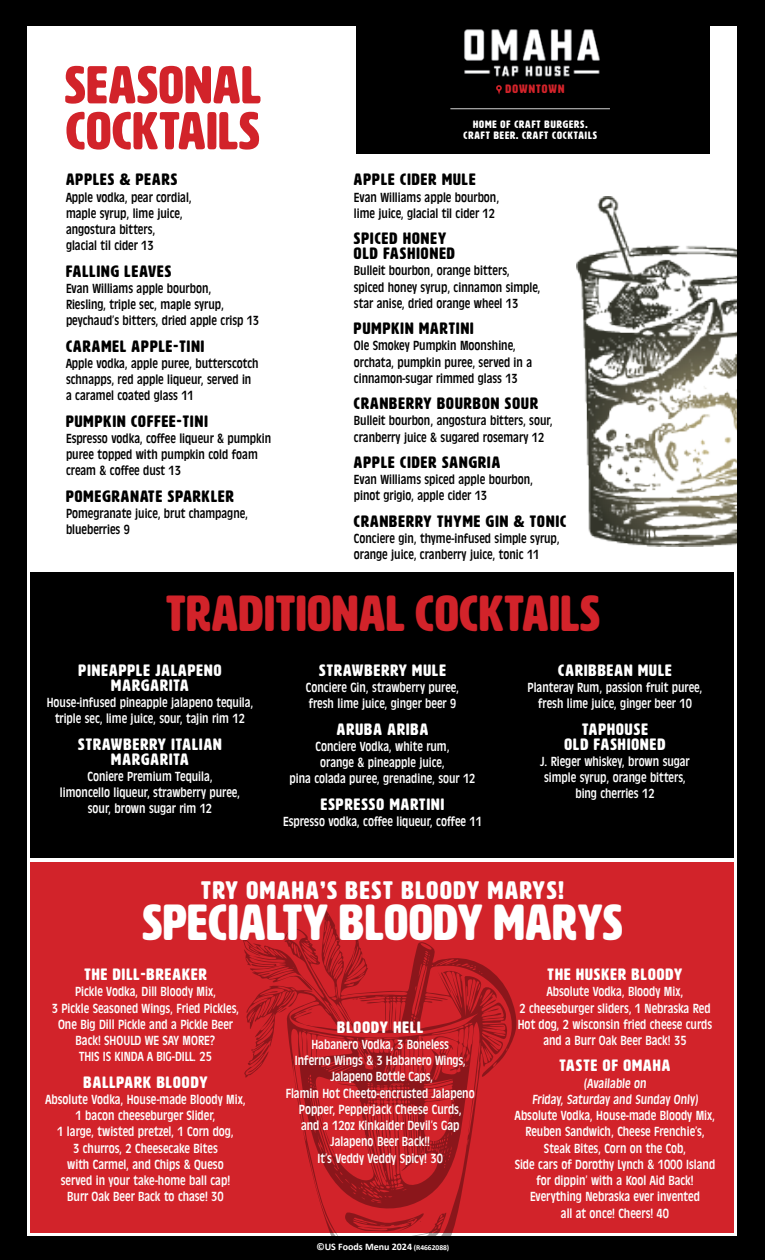
<style>
.page{position:relative;width:765px;height:1260px;background:#000}
.page>*{position:absolute;margin:0;border:0;box-sizing:border-box;transform-origin:0 0}
.t1{font:52.5px/46px "HWT Artz";letter-spacing:.02em;color:#d2232a}
.t2{font:50px "HWT Artz";letter-spacing:.02em;color:#d2232a}
.t3{font:50px "HWT Artz";letter-spacing:.02em;color:#fff}
.t4{font:25px "HWT Artz";letter-spacing:.07em;color:#fff}
.t5{font:16.25px/15px "HWT Artz";letter-spacing:.07em;color:#000}
.t6{font:16.25px/15px "HWT Artz";letter-spacing:.07em;color:#fff;text-align:center}
.t7{font:13.75px "Antique Oli Con";color:#fff}
.t8{font:13.75px "Antique Oli Con";color:#000}
.t9{font:12px "HWT Artz";letter-spacing:.09em;color:#d2232a}
.t10{font:10.5px/10.5px "HWT Artz";letter-spacing:.09em;color:#fff;text-align:center}
.t11{font:700 10px "Calibri";color:#fff}
.s1{font-size:7.5px}
</style>
<div class="page">
<div style="left:28px;top:26px;width:709px;height:1210px;background:#fff"></div>
<div style="left:30px;top:572px;width:704px;height:286px;background:#000"></div>
<img style="left:576px;top:197px;width:161px;height:349px">
<div style="left:356px;top:0;width:354px;height:153px;background:#000"></div>
<hr style="left:450px;top:108px;width:160px;height:1px;background:#fff">
<img style="left:464px;top:29px;width:136px;height:48px">
<svg style="left:496px;top:85px;width:6px;height:10px"></svg>
<div style="left:30px;top:862px;width:704px;height:371px;background:#d2232a"></div>
<svg style="left:243px;top:905px;width:274px;height:331px"></svg>
<svg style="left:441px;top:972px;width:11px;height:21px"></svg>
<svg style="left:284px;top:928px;width:11px;height:11px"></svg>
<svg style="left:332px;top:1007px;width:10px;height:15px"></svg>
<svg style="left:339px;top:1210px;width:108px;height:26px"></svg>
<svg style="left:352px;top:998px;width:6px;height:2px"></svg>
<svg style="left:307px;top:1008px;width:6px;height:3px"></svg>
<svg style="left:243px;top:1094px;width:2px;height:108px"></svg>
<svg style="left:287px;top:1039px;width:178px;height:126px"></svg>
<svg style="left:515px;top:1078px;width:2px;height:140px"></svg>
<h1 class="t1" style="left:65px;top:63px;width:198px">SEASONAL<br>COCKTAILS</h1>
<p class="t5" style="left:66px;top:172px;width:113px">APPLES &amp; PEARS</p>
<p class="t8" style="left:85px;top:190px;width:25px">● ❖□</p>
<p class="t8" style="left:88px;top:206px;width:49px">● ▲ ◆ ●</p>
<p class="t8" style="left:72px;top:222px;width:36px">■ □▲▼◆</p>
<p class="t8" style="left:129px;top:222px;width:26px">▼▼ ▲</p>
<p class="t8" style="left:72px;top:238px;width:40px">● ● ▼●</p>
<p class="t5" style="left:66px;top:264px;width:107px">FALLING LEAVES</p>
<p class="t8" style="left:72px;top:281px;width:40px">❖ ■ ●●</p>
<p class="t8" style="left:128px;top:281px;width:82px">▲ ● □◆ □■</p>
<p class="t8" style="left:81px;top:297px;width:65px">▲●■ ▼ ● ▲</p>
<p class="t8" style="left:182px;top:297px;width:34px">● ▲ ◆</p>
<p class="t8" style="left:100px;top:313px;width:58px">◆▲ ▼▼▲</p>
<p class="t8" style="left:209px;top:313px;width:52px">● ▲ ✓</p>
<p class="t5" style="left:66px;top:339px;width:140px">CARAMEL APPLE-TINI</p>
<p class="t8" style="left:85px;top:356px;width:25px">● ❖□</p>
<p class="t8" style="left:202px;top:356px;width:47px">◆▼▼ ▲ □▼</p>
<p class="t8" style="left:155px;top:372px;width:73px">● ●❑◆◆ ▲ ❖</p>
<p class="t8" style="left:245px;top:372px;width:8px">■</p>
<p class="t8" style="left:111px;top:388px;width:29px">● □ ▼</p>
<p class="t8" style="left:160px;top:388px;width:20px">● ▲▲</p>
<p class="t5" style="left:66px;top:414px;width:143px">PUMPKIN COFFEE-TINI</p>
<p class="t8" style="left:72px;top:431px;width:52px">▲ ▲▲□ ❖□</p>
<p class="t8" style="left:151px;top:431px;width:60px">□ ●❑◆ ◆</p>
<p class="t8" style="left:72px;top:447px;width:37px">◆ ▼□</p>
<p class="t8" style="left:199px;top:447px;width:45px">■ □● □</p>
<p class="t8" style="left:115px;top:463px;width:68px">□ ◆▲▼ ✓</p>
<p class="t5" style="left:66px;top:489px;width:169px">POMEGRANATE SPARKLER</p>
<p class="t8" style="left:72px;top:506px;width:74px">□ ■▼ ◆</p>
<p class="t8" style="left:233px;top:506px;width:8px">■</p>
<p class="t9" style="left:506px;top:83px;width:60px">DOWNTOWN</p>
<p class="t10" style="left:464px;top:119px;width:135px">HOME OF CRAFT BURGERS.<br>CRAFT BEER. CRAFT COCKTAILS</p>
<p class="t5" style="left:354px;top:172px;width:123px">APPLE CIDER MULE</p>
<p class="t8" style="left:360px;top:190px;width:40px">❖ ■ ●●</p>
<p class="t8" style="left:416px;top:190px;width:82px">▲ ● □◆ □■</p>
<p class="t8" style="left:413px;top:206px;width:40px">● ● ▼●</p>
<p class="t5" style="left:354px;top:231px;width:103px">SPICED HONEY<br>OLD FASHIONED</p>
<p class="t8" style="left:360px;top:263px;width:100px">◆●● ▼ □◆ □■ □ ■</p>
<p class="t8" style="left:483px;top:263px;width:26px">▼▼ ▲</p>
<p class="t8" style="left:394px;top:280px;width:48px">□■ ▲ ◆</p>
<p class="t8" style="left:461px;top:280px;width:51px">■■ □■ ▲</p>
<p class="t8" style="left:529px;top:280px;width:4px">●</p>
<p class="t5" style="left:354px;top:321px;width:121px">PUMPKIN MARTINI</p>
<p class="t8" style="left:419px;top:338px;width:90px">◆ ■ □□■▲ ■</p>
<p class="t8" style="left:404px;top:355px;width:55px">◆ ■ ◆</p>
<p class="t8" style="left:517px;top:355px;width:8px">■</p>
<p class="t8" style="left:362px;top:371px;width:57px">■■ □■ ▲◆</p>
<p class="t8" style="left:484px;top:371px;width:36px">● ▲▲ ✓</p>
<p class="t5" style="left:354px;top:396px;width:186px">CRANBERRY BOURBON SOUR</p>
<p class="t8" style="left:360px;top:413px;width:118px">◆●● ▼ □◆ □■ ■ □▲▼◆</p>
<p class="t8" style="left:499px;top:413px;width:49px">▼▼ ▲ ▲□◆</p>
<p class="t5" style="left:354px;top:455px;width:148px">APPLE CIDER SANGRIA</p>
<p class="t8" style="left:360px;top:472px;width:40px">❖ ■ ●●</p>
<p class="t8" style="left:477px;top:472px;width:55px">● □◆ □■</p>
<p class="t8" style="left:363px;top:488px;width:18px">■□▼</p>
<p class="t5" style="left:354px;top:514px;width:214px">CRANBERRY THYME GIN &amp; TONIC</p>
<p class="t8" style="left:457px;top:531px;width:44px">■ ◆▲ ▲</p>
<p class="t8" style="left:518px;top:531px;width:34px">● ▲ ◆</p>
<p class="t8" style="left:499px;top:547px;width:19px">▼□■</p>
<h2 class="t2" style="left:166px;top:588px;width:435px">TRADITIONAL COCKTAILS</h2>
<p class="t6" style="left:79px;top:663px;width:144px">PINEAPPLE JALAPENO<br>MARGARITA</p>
<p class="t7" style="left:47px;top:695px;width:59px">★□◆▲ ■ ◆▲</p>
<p class="t7" style="left:180px;top:695px;width:66px">● ■□ ▼ ❑◆●</p>
<p class="t7" style="left:55px;top:711px;width:55px">▼ ● ▲ ●</p>
<p class="t7" style="left:134px;top:711px;width:77px">◆ ▲□◆ ▼ ■</p>
<p class="t6" style="left:78px;top:737px;width:145px">STRAWBERRY ITALIAN<br>MARGARITA</p>
<p class="t7" style="left:156px;top:769px;width:50px">◆ ❑◆●</p>
<p class="t7" style="left:60px;top:785px;width:104px">● □■ ●●□ ● ❑◆ ◆ ▲▼</p>
<p class="t7" style="left:88px;top:801px;width:19px">▲□◆</p>
<p class="t7" style="left:125px;top:801px;width:37px">□ ■ ▲◆</p>
<p class="t6" style="left:319px;top:663px;width:128px">STRAWBERRY MULE</p>
<p class="t7" style="left:360px;top:680px;width:24px">■ ▲▼</p>
<p class="t6" style="left:337px;top:722px;width:93px">ARUBA ARIBA</p>
<p class="t7" style="left:377px;top:755px;width:53px">■ ● ◆</p>
<p class="t7" style="left:299px;top:771px;width:31px">■ □●</p>
<p class="t7" style="left:399px;top:771px;width:58px">■ ■ ▲□◆</p>
<p class="t6" style="left:321px;top:797px;width:125px">ESPRESSO MARTINI</p>
<p class="t7" style="left:289px;top:814px;width:52px">▲ ▲▲□ ❖□</p>
<p class="t7" style="left:368px;top:814px;width:81px">□ ●❑◆ ◆ □</p>
<p class="t6" style="left:558px;top:663px;width:115px">CARIBBEAN MULE</p>
<p class="t7" style="left:534px;top:680px;width:21px">● ■▼</p>
<p class="t7" style="left:583px;top:680px;width:103px">◆ ▲▲□■ ◆▼ ◆</p>
<p class="t6" style="left:564px;top:722px;width:103px">TAPHOUSE<br>OLD FASHIONED</p>
<p class="t7" style="left:602px;top:754px;width:74px">▲ □ ■ ▲◆</p>
<p class="t7" style="left:544px;top:770px;width:92px">▲ ● ▲◆ □■</p>
<p class="t7" style="left:659px;top:770px;width:26px">▼▼ ▲</p>
<p class="t7" style="left:585px;top:786px;width:8px">■</p>
<h3 class="t4" style="left:201px;top:877px;width:364px">TRY OMAHA’S BEST BLOODY MARYS!</h3>
<h2 class="t3" style="left:142px;top:896px;width:482px">SPECIALTY BLOODY MARYS</h2>
<p class="t6" style="left:84px;top:967px;width:124px">THE DILL-BREAKER</p>
<p class="t7" style="left:151px;top:984px;width:32px">●● ●□□</p>
<p class="t7" style="left:109px;top:1001px;width:19px">▲□■</p>
<p class="t6" style="left:548px;top:967px;width:136px">THE HUSKER BLOODY</p>
<p class="t7" style="left:559px;top:984px;width:47px">▲□●◆▼ □</p>
<p class="t7" style="left:634px;top:984px;width:16px">●□□</p>
<p class="t7" style="left:518px;top:1017px;width:35px">★□▼ □</p>
<p class="t7" style="left:584px;top:1017px;width:38px">▲ □■▲■</p>
<p class="t7" style="left:672px;top:1017px;width:42px">▲ ◆ ▲</p>
<p class="t6" style="left:560px;top:1058px;width:112px">TASTE OF OMAHA</p>
<p class="t7" style="left:593px;top:1076px;width:56px">❖● ● □■</p>
<p class="t7" style="left:619px;top:1092px;width:37px">■ ◆■</p>
<p class="t7" style="left:527px;top:1108px;width:47px">▲□●◆▼ □</p>
<p class="t7" style="left:596px;top:1108px;width:26px">★□◆▲</p>
<p class="t7" style="left:666px;top:1108px;width:16px">●□□</p>
<p class="t7" style="left:537px;top:1124px;width:47px">◆ ■ ■</p>
<p class="t7" style="left:549px;top:1141px;width:102px">▼ ▼▲ □■ □■ ▼</p>
<p class="t7" style="left:553px;top:1157px;width:51px">▲ □ □□▼</p>
<p class="t7" style="left:626px;top:1157px;width:8px">■</p>
<p class="t7" style="left:689px;top:1157px;width:21px">▲● ■</p>
<p class="t7" style="left:541px;top:1173px;width:67px">□ ■ ▼</p>
<p class="t7" style="left:632px;top:1173px;width:16px">□□●</p>
<p class="t7" style="left:536px;top:1189px;width:42px">❖ ▼■</p>
<p class="t7" style="left:614px;top:1189px;width:75px">▲ ❖ ■❖ ■▼</p>
<p class="t7" style="left:567px;top:1206px;width:37px">●● ▼ □■</p>
<p class="t7" style="left:65px;top:1017px;width:8px">■</p>
<p class="t7" style="left:200px;top:1017px;width:4px">●</p>
<p class="t6" style="left:337px;top:1020px;width:88px">BLOODY HELL</p>
<p class="t7" style="left:311px;top:1037px;width:64px">★ ■□ □</p>
<p class="t7" style="left:397px;top:1037px;width:53px">✓ □■ ● ▲▲</p>
<p class="t7" style="left:298px;top:1053px;width:97px">■ ■□ ■▲ ✓ ★</p>
<p class="t7" style="left:410px;top:1053px;width:55px">■□ ■▲</p>
<p class="t7" style="left:340px;top:1069px;width:61px">● ■□ □▼▼●</p>
<p class="t7" style="left:291px;top:1086px;width:50px">● ■ ★□▼</p>
<p class="t7" style="left:366px;top:1086px;width:52px">▼□ ■ ◆▲▼</p>
<p class="t7" style="left:442px;top:1086px;width:34px">● ■□</p>
<p class="t7" style="left:418px;top:1102px;width:42px">▲ ◆ ▲</p>
<p class="t7" style="left:307px;top:1118px;width:69px">■ □ ■</p>
<p class="t7" style="left:420px;top:1118px;width:19px">❖●▲</p>
<p class="t7" style="left:341px;top:1134px;width:34px">● ■□</p>
<p class="t6" style="left:84px;top:1075px;width:125px">BALLPARK BLOODY</p>
<p class="t7" style="left:58px;top:1092px;width:47px">▲□●◆▼ □</p>
<p class="t7" style="left:127px;top:1092px;width:26px">★□◆▲</p>
<p class="t7" style="left:197px;top:1092px;width:16px">●□□</p>
<p class="t7" style="left:192px;top:1108px;width:4px">●</p>
<p class="t7" style="left:67px;top:1124px;width:57px">● ▼ ▲▼</p>
<p class="t7" style="left:193px;top:1124px;width:34px">□ ■ □</p>
<p class="t7" style="left:73px;top:1141px;width:48px">✓ ◆ □▲</p>
<p class="t7" style="left:176px;top:1157px;width:50px">▲ ◆ ▲□</p>
<p class="t7" style="left:99px;top:1173px;width:41px">■ □◆ ▼</p>
<p class="t7" style="left:164px;top:1173px;width:44px">□ ●●</p>
<p class="t11" style="left:316px;top:1240px;width:134px">©US Foods Menu 2024 <span class="s1">(R4662088)</span></p>
</div>
